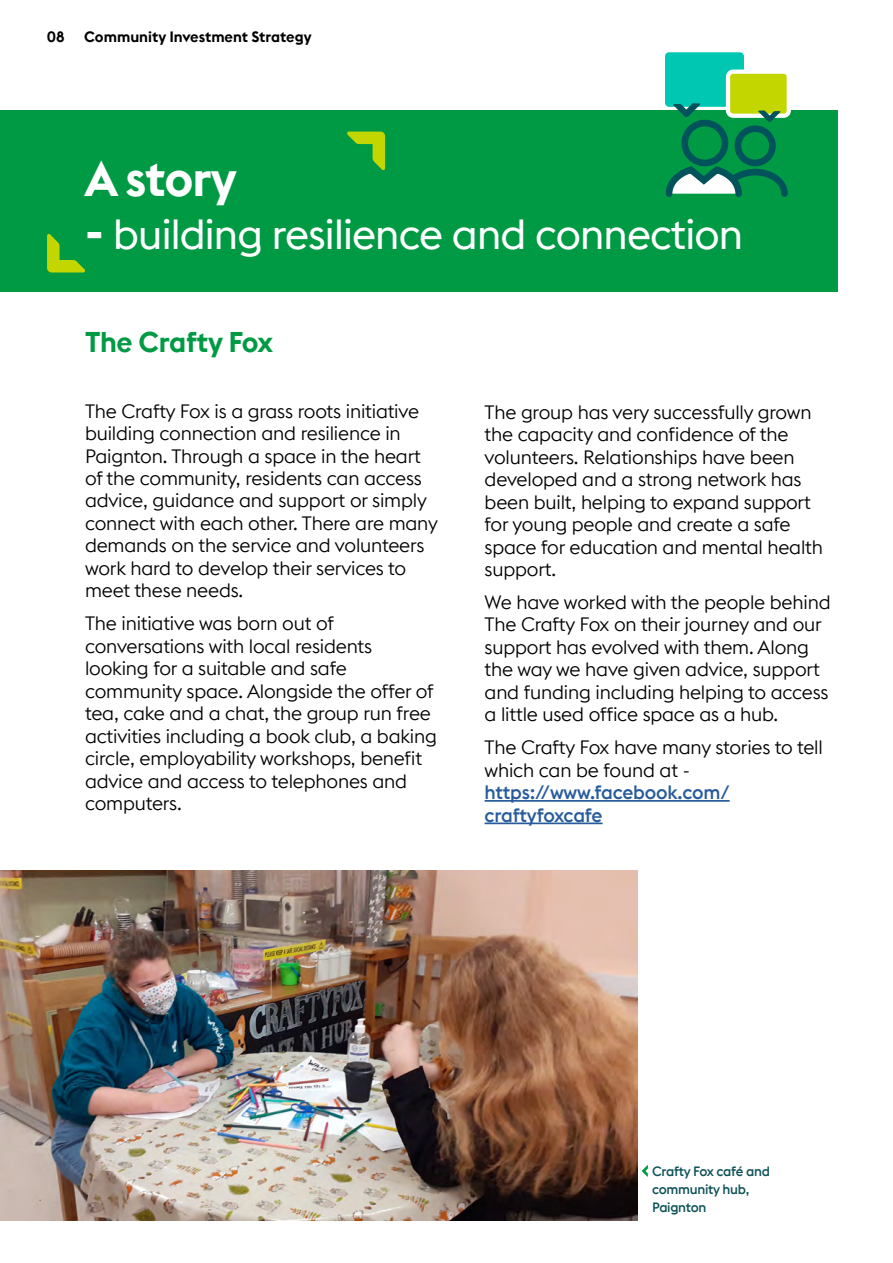
<style>
.page{position:relative;width:893px;height:1263px;background:#fff}
.page>*{position:absolute;margin:0;border:0;box-sizing:border-box;transform-origin:0 0}
.t1{font:600 49.5px "Euclid Flex B";letter-spacing:-.025em;color:#fff}
.t2{font:42px "Euclid Flex B";letter-spacing:-.02em;color:#fff}
.t3{font:600 28.5px "Euclid Flex B";letter-spacing:-.01em;color:#009a44}
.t4{font:300 19.35px/22.5px "Euclid Flex B";letter-spacing:-.01em;color:#000}
.t5{font:500 19.35px/22.5px "Euclid Flex B";letter-spacing:-.01em;color:#275b9b}
.t6{font:600 15px "Euclid Flex B";color:#000}
.t7{font:500 13.5px/18px "Euclid Flex B";letter-spacing:-.02em;color:#0d5257}
.s1{font-weight:600;font-size:49.5px}
</style>
<div class="page">
<div style="left:0;top:111px;width:838px;height:181px;background:#009a44"></div>
<svg style="left:47px;top:234px;width:38px;height:38px"></svg>
<svg style="left:347px;top:132px;width:38px;height:39px"></svg>
<div style="left:665px;top:52px;width:79px;height:55px;background:#00c7b1;border-radius:4px"></div>
<svg style="left:662px;top:70px;width:129px;height:127px"></svg>
<img style="left:0;top:871px;width:638px;height:349px">
<hr style="left:485px;top:800px;width:245px;height:2px;background:#275b9b">
<hr style="left:485px;top:822px;width:118px;height:2px;background:#275b9b">
<svg style="left:642px;top:1165px;width:6px;height:12px"></svg>
<p class="t6" style="left:47px;top:27px;width:19px">08</p>
<p class="t6" style="left:84px;top:27px;width:229px">Community Investment Strategy</p>
<h1 class="t1" style="left:85px;top:147px;width:153px">A story</h1>
<h2 class="t2" style="left:85px;top:209px;width:660px"><span class="s1">-</span> building resilience and connection</h2>
<h3 class="t3" style="left:85px;top:324px;width:189px">The Crafty Fox</h3>
<p class="t4" style="left:85px;top:400px;width:354px">The Crafty Fox is a grass roots initiative building connection and resilience in Paignton. Through a space in the heart of the community, residents can access advice, guidance and support or simply connect with each other. There are many demands on the service and volunteers work hard to develop their services to meet these needs.</p>
<p class="t4" style="left:85px;top:612px;width:353px">The initiative was born out of conversations with local residents looking for a suitable and safe community space. Alongside the offer of tea, cake and a chat, the group run free activities including a book club, a baking circle, employability workshops, benefit advice and access to telephones and computers.</p>
<p class="t4" style="left:485px;top:401px;width:340px">The group has very successfully grown the capacity and confidence of the volunteers. Relationships have been developed and a strong network has been built, helping to expand support for young people and create a safe space for education and mental health support.</p>
<p class="t4" style="left:485px;top:591px;width:348px">We have worked with the people behind The Crafty Fox on their journey and our support has evolved with them. Along the way we have given advice, support and funding including helping to access a little used office space as a hub.</p>
<p class="t4" style="left:485px;top:736px;width:340px">The Crafty Fox have many stories to tell which can be found at -</p>
<p class="t5" style="left:485px;top:781px;width:247px">https://www.facebook.com/ craftyfoxcafe</p>
<p class="t7" style="left:652px;top:1162px;width:119px">Crafty Fox café and community hub,<br>Paignton</p>
</div>
